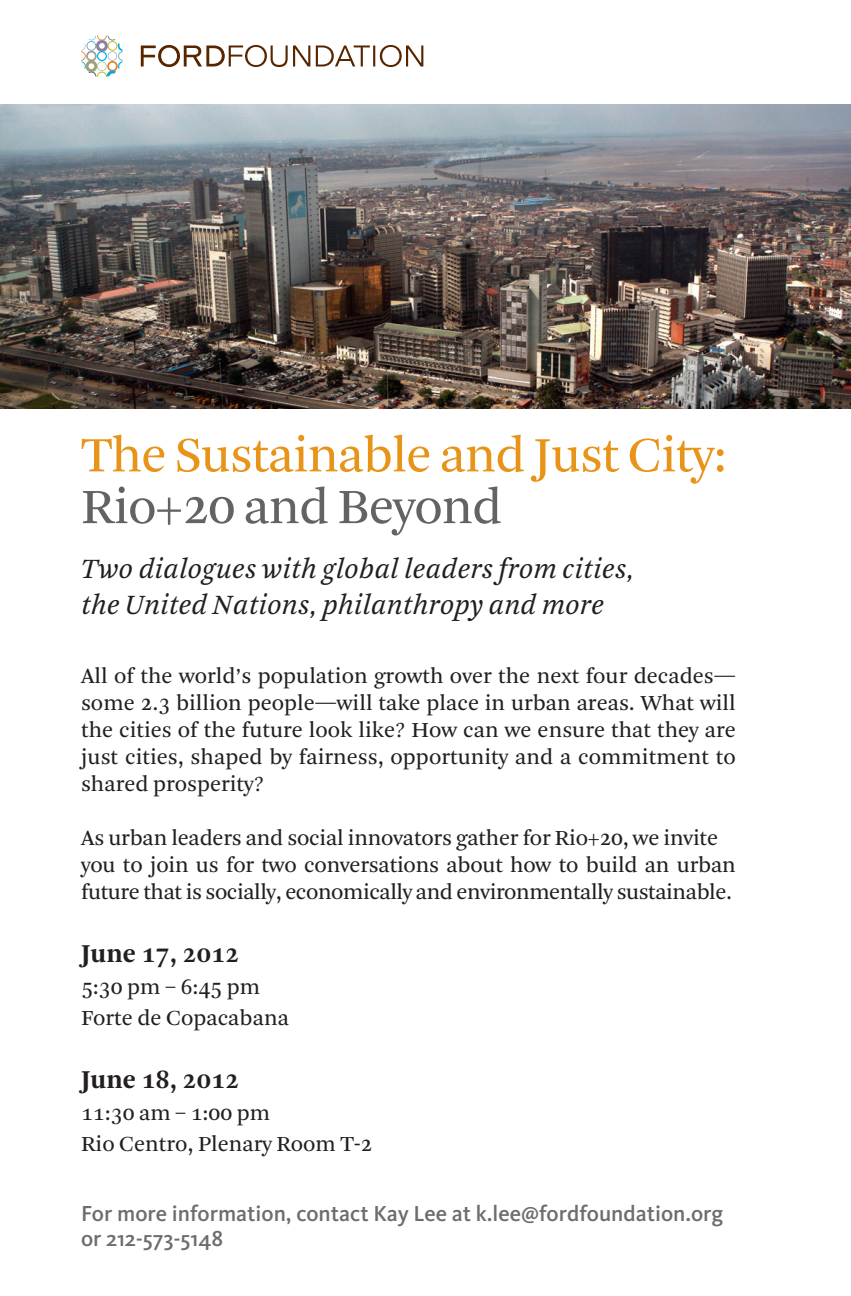
<style>
.page{position:relative;width:851px;height:1296px;background:#fff}
.page>*{position:absolute;margin:0;border:0;box-sizing:border-box;transform-origin:0 0}
.t1{font:51.75px "Arnhem Blond";letter-spacing:-.02em;color:#e89418}
.t2{font:51.75px "Arnhem Blond";letter-spacing:-.02em;color:#636366}
.t3{font:italic 29.25px/35.1px "Arnhem Blond";color:#231f20}
.t4{font:700 27px "Arnhem";color:#231f20}
.t5{font:22.5px/27px "Arnhem Blond";letter-spacing:-.01em;color:#231f20;text-align:justify}
.t6{font:500 22.5px "Kievit";color:#6c6d70}
</style>
<div class="page">
<img style="left:0;top:104px;width:850px;height:304px">
<svg style="left:141px;top:45px;width:282px;height:22px"></svg>
<svg style="left:81px;top:35px;width:42px;height:42px"></svg>
<p class="t1" style="left:81px;top:426px;width:647px">The Sustainable and Just City:</p>
<p class="t2" style="left:81px;top:478px;width:422px">Rio+20 and Beyond</p>
<p class="t3" style="left:81px;top:552px;width:554px">Two dialogues with global leaders from cities, the United Nations, philanthropy and more</p>
<p class="t5" style="left:81px;top:663px;width:656px">All of the world’s population growth over the next four decades— some 2.3 billion people—will take place in urban areas. What will the cities of the future look like? How can we ensure that they are just cities, shaped by fairness, opportunity and a commitment to shared prosperity?</p>
<p class="t5" style="left:81px;top:825px;width:638px">As urban leaders and social innovators gather for Rio+20, we invite</p>
<p class="t5" style="left:81px;top:852px;width:656px">you to join us for two conversations about how to build an urban future that is socially, economically and environmentally sustainable.</p>
<p class="t4" style="left:81px;top:938px;width:160px">June 17, 2012</p>
<p class="t5" style="left:81px;top:973px;width:180px">5:30 pm – 6:45 pm</p>
<p class="t5" style="left:81px;top:1005px;width:209px">Forte de Copacabana</p>
<p class="t4" style="left:81px;top:1064px;width:160px">June 18, 2012</p>
<p class="t5" style="left:81px;top:1099px;width:191px">11:30 am – 1:00 pm</p>
<p class="t5" style="left:81px;top:1131px;width:293px">Rio Centro, Plenary Room T-2</p>
<p class="t6" style="left:81px;top:1200px;width:643px">For more information, contact Kay Lee at k.lee@fordfoundation.org</p>
<p class="t6" style="left:81px;top:1225px;width:144px">or 212-573-5148</p>
</div>
